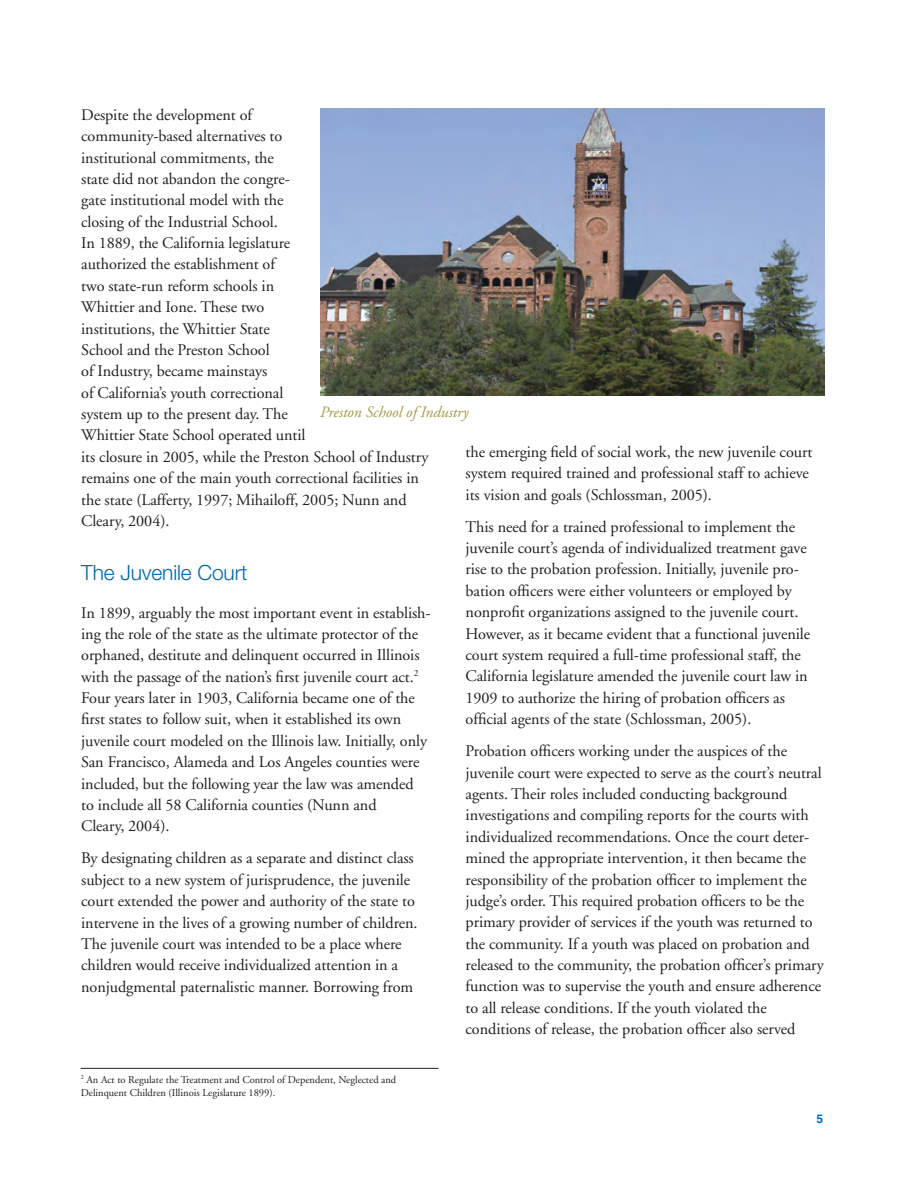
<style>
.page{position:relative;width:918px;height:1188px;background:#fff}
.page>*{position:absolute;margin:0;border:0;box-sizing:border-box;transform-origin:0 0}
.Subheads{font:300 21px "Helvetica Neue";letter-spacing:-.005em;color:#0067aa}
.t1{font:16.2px/21.5px "Adobe Garamond";letter-spacing:-.005em;color:#231f20}
.t2{font:italic 15.75px "Adobe Garamond";color:#a39849}
.t3{font:700 12px "Helvetica";color:#0067aa}
.footnotes{font:10.5px/12.9px "Adobe Garamond";color:#231f20}
</style>
<div class="page">
<img style="left:320px;top:108px;width:505px;height:288px">
<hr style="left:81px;top:1068px;width:358px;height:1px;background:#231f20">
<p class="t1" style="left:81px;top:104px;width:349px">Despite the development of<br>community-based alternatives to<br>institutional commitments, the<br>state did not abandon the congre-<br>gate institutional model with the<br>closing of the Industrial School.<br>In 1889, the California legislature<br>authorized the establishment of<br>two state-run reform schools in<br>Whittier and Ione. These two<br>institutions, the Whittier State<br>School and the Preston School<br>of Industry, became mainstays<br>of California’s youth correctional<br>system up to the present day. The<br>Whittier State School operated until<br>its closure in 2005, while the Preston School of Industry remains one of the main youth correctional facilities in the state (Lafferty, 1997; Mihailoff, 2005; Nunn and Cleary, 2004).</p>
<p class="Subheads" style="left:81px;top:560px;width:168px">The Juvenile Court</p>
<p class="t1" style="left:81px;top:602px;width:351px">In 1899, arguably the most important event in establish&shy;ing the role of the state as the ultimate protector of the orphaned, destitute and delinquent occurred in Illinois with the passage of the nation’s first juvenile court act.<sup>2<br></sup>Four years later in 1903, California became one of the first states to follow suit, when it established its own juvenile court modeled on the Illinois law. Initially, only San Francisco, Alameda and Los Angeles counties were included, but the following year the law was amended<br>to include all 58 California counties (Nunn and<br>Cleary, 2004).</p>
<p class="t1" style="left:81px;top:848px;width:338px">By designating children as a separate and distinct class subject to a new system of jurisprudence, the juvenile court extended the power and authority of the state to intervene in the lives of a growing number of children.<br>The juvenile court was intended to be a place where children would receive individualized attention in a nonjudgmental paternalistic manner. Borrowing from</p>
<p class="t2" style="left:320px;top:404px;width:150px">Preston School of Industry</p>
<p class="t1" style="left:466px;top:441px;width:348px">the emerging field of social work, the new juvenile court system required trained and professional staff to achieve its vision and goals (Schlossman, 2005).</p>
<p class="t1" style="left:466px;top:516px;width:346px">This need for a trained professional to implement the juvenile court’s agenda of individualized treatment gave rise to the probation profession. Initially, juvenile pro&shy;bation officers were either volunteers or employed by nonprofit organizations assigned to the juvenile court.<br>However, as it became evident that a functional juvenile court system required a full-time professional staff, the California legislature amended the juvenile court law in 1909 to authorize the hiring of probation officers as official agents of the state (Schlossman, 2005).</p>
<p class="t1" style="left:466px;top:741px;width:360px">Probation officers working under the auspices of the juvenile court were expected to serve as the court’s neutral agents. Their roles included conducting background investigations and compiling reports for the courts with individualized recommendations. Once the court deter&shy;mined the appropriate intervention, it then became the responsibility of the probation officer to implement the judge’s order. This required probation officers to be the primary provider of services if the youth was returned to the community. If a youth was placed on probation and released to the community, the probation officer’s primary function was to supervise the youth and ensure adherence to all release conditions. If the youth violated the conditions of release, the probation officer also served</p>
<p class="footnotes" style="left:81px;top:1073px;width:317px"><sup>2</sup> An Act to Regulate the Treatment and Control of Dependent, Neglected and<br>Delinquent Children (Illinois Legislature 1899).</p>
<p class="t3" style="left:817px;top:1111px;width:8px">5</p>
</div>
